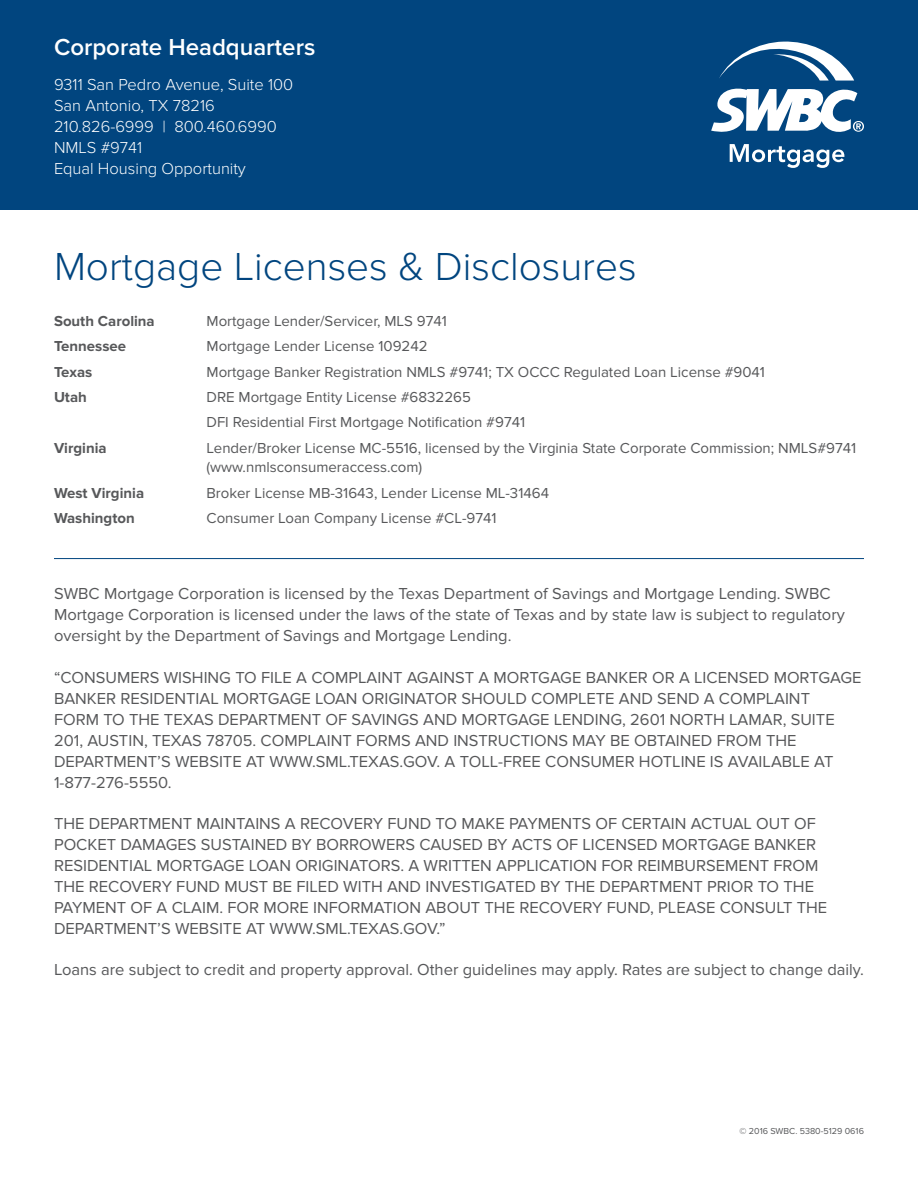
<style>
.page{position:relative;width:918px;height:1188px;background:#fff}
.page>*{position:absolute;margin:0;border:0;box-sizing:border-box;transform-origin:0 0}
.t1{font:300 40.5px "Proxima Nova";color:#01457f}
.t2{font:600 24px "Proxima Nova";color:#fff}
.t3{font:16.5px/21px "Proxima Nova";color:#57585a}
.t4{font:300 16.5px/21px "Proxima Nova";color:#fff}
.t5{font:15px/19.5px "Proxima Nova";color:#57585a}
.t6{font:700 15px "Proxima Nova";color:#57585a}
.t7{font:9px "Proxima Nova";color:#57585a}
</style>
<div class="page">
<div style="left:0;top:0;width:918px;height:210px;background:#01457f"></div>
<svg style="left:719px;top:42px;width:135px;height:39px"></svg>
<svg style="left:711px;top:88px;width:153px;height:44px"></svg>
<svg style="left:730px;top:144px;width:114px;height:24px"></svg>
<hr style="left:54px;top:558px;width:810px;height:1px;background:#01457f">
<h2 class="t2" style="left:54px;top:34px;width:263px">Corporate Headquarters</h2>
<p class="t4" style="left:54px;top:74px;width:241px">9311 San Pedro Avenue, Suite 100<br>San Antonio, TX 78216<br>210.826-6999 | 800.460.6990<br>NMLS #9741<br>Equal Housing Opportunity</p>
<p class="t1" style="left:54px;top:244px;width:584px">Mortgage Licenses &amp; Disclosures</p>
<p class="t6" style="left:54px;top:312px;width:102px">South Carolina</p>
<p class="t5" style="left:207px;top:311px;width:242px">Mortgage Lender/Servicer, MLS 9741</p>
<p class="t6" style="left:54px;top:338px;width:74px">Tennessee</p>
<p class="t5" style="left:207px;top:337px;width:223px">Mortgage Lender License 109242</p>
<p class="t6" style="left:54px;top:363px;width:40px">Texas</p>
<p class="t5" style="left:207px;top:362px;width:560px">Mortgage Banker Registration NMLS #9741; TX OCCC Regulated Loan License #9041</p>
<p class="t6" style="left:54px;top:388px;width:34px">Utah</p>
<p class="t5" style="left:207px;top:388px;width:266px">DRE Mortgage Entity License #6832265</p>
<p class="t5" style="left:207px;top:413px;width:320px">DFI Residential First Mortgage Notification #9741</p>
<p class="t6" style="left:54px;top:439px;width:54px">Virginia</p>
<p class="t5" style="left:207px;top:438px;width:651px">Lender/Broker License MC-5516, licensed by the Virginia State Corporate Commission; NMLS#9741 (www.nmlsconsumeraccess.com)</p>
<p class="t6" style="left:54px;top:484px;width:92px">West Virginia</p>
<p class="t5" style="left:207px;top:483px;width:344px">Broker License MB-31643, Lender License ML-31464</p>
<p class="t6" style="left:54px;top:509px;width:82px">Washington</p>
<p class="t5" style="left:207px;top:508px;width:292px">Consumer Loan Company License #CL-9741</p>
<p class="t3" style="left:54px;top:584px;width:792px">SWBC Mortgage Corporation is licensed by the Texas Department of Savings and Mortgage Lending. SWBC<br>Mortgage Corporation is licensed under the laws of the state of Texas and by state law is subject to regulatory oversight by the Department of Savings and Mortgage Lending.</p>
<p class="t3" style="left:54px;top:667px;width:809px">“CONSUMERS WISHING TO FILE A COMPLAINT AGAINST A MORTGAGE BANKER OR A LICENSED MORTGAGE BANKER RESIDENTIAL MORTGAGE LOAN ORIGINATOR SHOULD COMPLETE AND SEND A COMPLAINT<br>FORM TO THE TEXAS DEPARTMENT OF SAVINGS AND MORTGAGE LENDING, 2601 NORTH LAMAR, SUITE 201, AUSTIN, TEXAS 78705. COMPLAINT FORMS AND INSTRUCTIONS MAY BE OBTAINED FROM THE DEPARTMENT’S WEBSITE AT WWW.SML.TEXAS.GOV. A TOLL-FREE CONSUMER HOTLINE IS AVAILABLE AT 1-877-276-5550.</p>
<p class="t3" style="left:54px;top:813px;width:775px">THE DEPARTMENT MAINTAINS A RECOVERY FUND TO MAKE PAYMENTS OF CERTAIN ACTUAL OUT OF POCKET DAMAGES SUSTAINED BY BORROWERS CAUSED BY ACTS OF LICENSED MORTGAGE BANKER RESIDENTIAL MORTGAGE LOAN ORIGINATORS. A WRITTEN APPLICATION FOR REIMBURSEMENT FROM THE RECOVERY FUND MUST BE FILED WITH AND INVESTIGATED BY THE DEPARTMENT PRIOR TO THE PAYMENT OF A CLAIM. FOR MORE INFORMATION ABOUT THE RECOVERY FUND, PLEASE CONSULT THE DEPARTMENT’S WEBSITE AT WWW.SML.TEXAS.GOV.”</p>
<p class="t3" style="left:54px;top:959px;width:811px">Loans are subject to credit and property approval. Other guidelines may apply. Rates are subject to change daily.</p>
<p class="t7" style="left:740px;top:1126px;width:126px">© 2016 SWBC. 5380-5129 0616</p>
</div>
